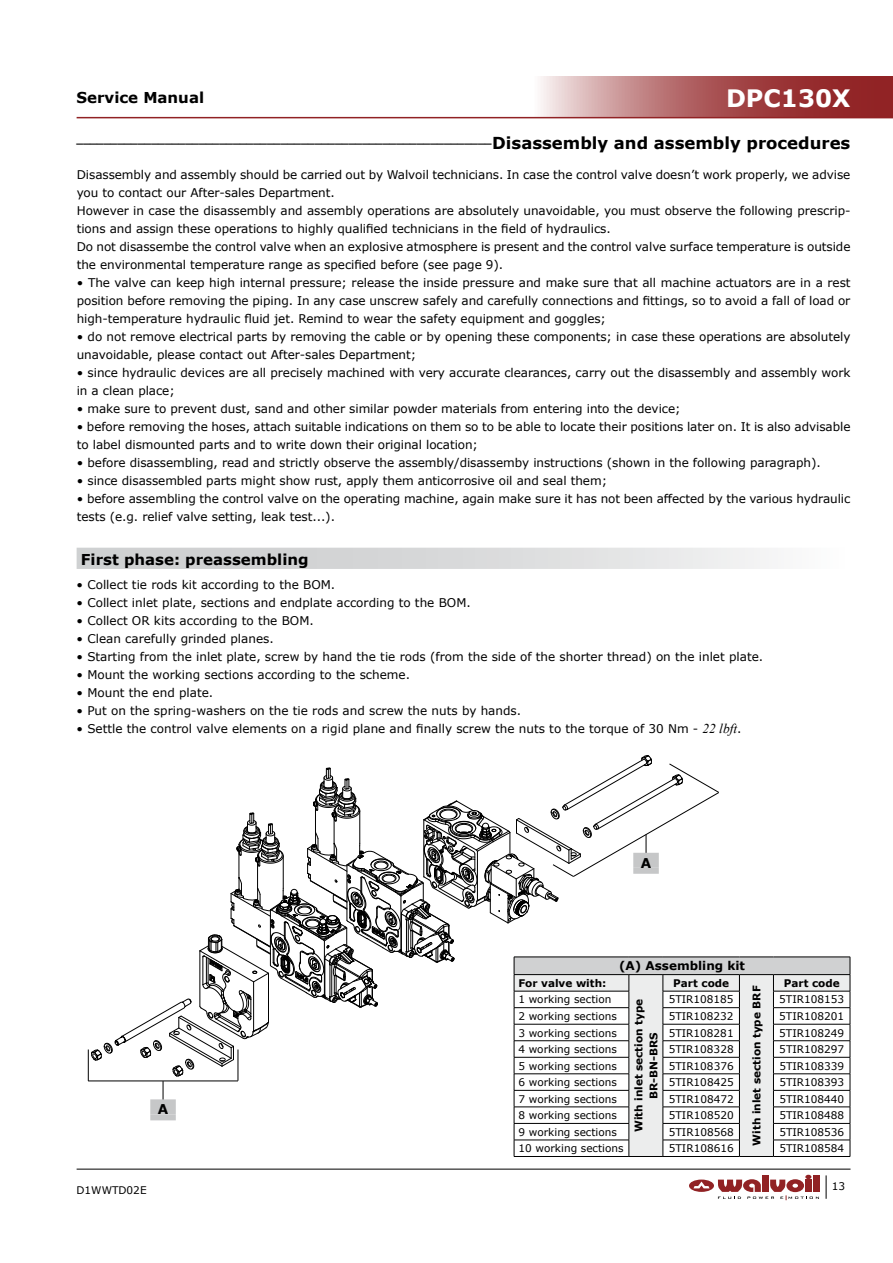
<style>
.page{position:relative;width:893px;height:1263px;background:#fff}
.page>*{position:absolute;margin:0;border:0;box-sizing:border-box;transform-origin:0 0}
.t1{font:700 24px "Verdana";color:#fff}
.t2{font:700 15px "Verdana";color:#000}
.t3{font:700 13.5px "Verdana";color:#000}
.t4{font:12px/18px "Verdana";letter-spacing:-.005em;color:#000}
.t5{font:700 12px "Verdana";color:#000}
.t6{font:10.5px "Verdana";color:#000}
.t7{font:700 10.5px/15px "Verdana";color:#000;text-align:center}
.t8{font:700 9.6px "Verdana";color:#000}
.s1{font-size:16.5px}
.s2{font-family:"Times New Roman";font-style:italic;font-size:13.5px}
</style>
<div class="page">
<svg style="left:531px;top:77px;width:362px;height:40px;background:#b36869"></svg>
<hr style="left:77px;top:1169px;width:773px;height:1px;background:#000">
<svg style="left:826px;top:1175px;width:1px;height:24px"></svg>
<hr style="left:77px;top:117px;width:816px;height:1px;background:#912224">
<svg style="left:689px;top:1179px;width:25px;height:13px"></svg>
<svg style="left:693px;top:1181px;width:16px;height:7px"></svg>
<svg style="left:718px;top:1175px;width:101px;height:25px"></svg>
<div style="left:77px;top:548px;width:773px;height:21px;background:linear-gradient(to right,#c6c8c9,#f5f5f5)"></div>
<div style="left:514px;top:957px;width:336px;height:17px;background:#d0d1d2"></div>
<svg style="left:719px;top:975px;width:131px;height:181px"></svg>
<hr style="left:663px;top:957px;width:76px;height:1px;background:#000">
<hr style="left:739px;top:957px;width:34px;height:1px;background:#000">
<hr style="left:773px;top:957px;width:77px;height:1px;background:#000">
<hr style="left:663px;top:974px;width:76px;height:1px;background:#000">
<hr style="left:739px;top:974px;width:34px;height:1px;background:#000">
<hr style="left:773px;top:974px;width:77px;height:1px;background:#000">
<hr style="left:663px;top:991px;width:77px;height:1px;background:#000">
<hr style="left:773px;top:991px;width:77px;height:1px;background:#000">
<hr style="left:663px;top:1007px;width:77px;height:1px;background:#000">
<hr style="left:773px;top:1007px;width:77px;height:1px;background:#000">
<hr style="left:663px;top:1024px;width:77px;height:1px;background:#000">
<hr style="left:773px;top:1024px;width:77px;height:1px;background:#000">
<hr style="left:663px;top:1040px;width:77px;height:1px;background:#000">
<hr style="left:773px;top:1040px;width:77px;height:1px;background:#000">
<hr style="left:663px;top:1057px;width:77px;height:1px;background:#000">
<hr style="left:773px;top:1057px;width:77px;height:1px;background:#000">
<hr style="left:663px;top:1073px;width:77px;height:1px;background:#000">
<hr style="left:773px;top:1073px;width:77px;height:1px;background:#000">
<hr style="left:663px;top:1090px;width:77px;height:1px;background:#000">
<hr style="left:773px;top:1090px;width:77px;height:1px;background:#000">
<hr style="left:663px;top:1106px;width:77px;height:1px;background:#000">
<hr style="left:773px;top:1106px;width:77px;height:1px;background:#000">
<hr style="left:663px;top:1123px;width:77px;height:1px;background:#000">
<hr style="left:773px;top:1123px;width:77px;height:1px;background:#000">
<hr style="left:663px;top:1140px;width:77px;height:1px;background:#000">
<svg style="left:739px;top:975px;width:1px;height:181px"></svg>
<hr style="left:773px;top:1140px;width:77px;height:1px;background:#000">
<svg style="left:773px;top:975px;width:1px;height:181px"></svg>
<svg style="left:850px;top:957px;width:1px;height:199px"></svg>
<hr style="left:514px;top:1156px;width:115px;height:1px;background:#000">
<hr style="left:629px;top:1156px;width:34px;height:1px;background:#000">
<hr style="left:663px;top:1156px;width:76px;height:1px;background:#000">
<hr style="left:739px;top:1156px;width:34px;height:1px;background:#000">
<hr style="left:773px;top:1156px;width:77px;height:1px;background:#000">
<hr style="left:88px;top:1049px;width:1px;height:32px;background:#000">
<hr style="left:88px;top:1081px;width:150px;height:1px;background:#000">
<svg style="left:91px;top:755px;width:628px;height:401px"></svg>
<p class="t2" style="left:77px;top:87px;width:129px">Service Manual</p>
<h1 class="t1" style="left:726px;top:81px;width:126px">DPC130X</h1>
<p class="t8" style="left:77px;top:133px;width:775px">_____________________________________________________________<span class="s1">Disassembly and assembly procedures</span></p>
<p class="t4" style="left:77px;top:166px;width:775px">Disassembly and assembly should be carried out by Walvoil technicians. In case the control valve doesn’t work properly, we advise you to contact our After-sales Department.<br>However in case the disassembly and assembly operations are absolutely unavoidable, you must observe the following prescrip&shy;tions and assign these operations to highly qualified technicians in the field of hydraulics.<br>Do not disassembe the control valve when an explosive atmosphere is present and the control valve surface temperature is outside the environmental temperature range as specified before (see page 9).</p>
<p class="t4" style="left:77px;top:274px;width:775px;text-align:justify">• The valve can keep high internal pressure; release the inside pressure and make sure that all machine actuators are in a rest position before removing the piping. In any case unscrew safely and carefully connections and fittings, so to avoid a fall of load or high-temperature hydraulic fluid jet. Remind to wear the safety equipment and goggles;</p>
<p class="t4" style="left:77px;top:328px;width:775px">• do not remove electrical parts by removing the cable or by opening these components; in case these operations are absolutely unavoidable, please contact out After-sales Department;</p>
<p class="t4" style="left:77px;top:364px;width:775px">• since hydraulic devices are all precisely machined with very accurate clearances, carry out the disassembly and assembly work in a clean place;</p>
<p class="t4" style="left:77px;top:400px;width:605px">• make sure to prevent dust, sand and other similar powder materials from entering into the device;</p>
<p class="t4" style="left:77px;top:418px;width:775px">• before removing the hoses, attach suitable indications on them so to be able to locate their positions later on. It is also advisable to label dismounted parts and to write down their original location;</p>
<p class="t4" style="left:77px;top:454px;width:746px">• before disassembling, read and strictly observe the assembly/disassemby instructions (shown in the following paragraph).</p>
<p class="t4" style="left:77px;top:472px;width:532px">• since disassembled parts might show rust, apply them anticorrosive oil and seal them;</p>
<p class="t4" style="left:77px;top:490px;width:775px">• before assembling the control valve on the operating machine, again make sure it has not been affected by the various hydraulic tests (e.g. relief valve setting, leak test...).</p>
<p class="t2" style="left:81px;top:549px;width:229px">First phase: preassembling</p>
<p class="t4" style="left:77px;top:576px;width:260px">• Collect tie rods kit according to the BOM.</p>
<p class="t4" style="left:77px;top:594px;width:396px">• Collect inlet plate, sections and endplate according to the BOM.</p>
<p class="t4" style="left:77px;top:612px;width:239px">• Collect OR kits according to the BOM.</p>
<p class="t4" style="left:77px;top:630px;width:199px">• Clean carefully grinded planes.</p>
<p class="t4" style="left:77px;top:648px;width:688px">• Starting from the inlet plate, screw by hand the tie rods (from the side of the shorter thread) on the inlet plate.</p>
<p class="t4" style="left:77px;top:666px;width:335px">• Mount the working sections according to the scheme.</p>
<p class="t4" style="left:77px;top:684px;width:138px">• Mount the end plate.</p>
<p class="t4" style="left:77px;top:702px;width:446px">• Put on the spring-washers on the tie rods and screw the nuts by hands.</p>
<p class="t4" style="left:77px;top:720px;width:667px">• Settle the control valve elements on a rigid plane and finally screw the nuts to the torque of 30 Nm - <span class="s2">22 lbft</span>.</p>
<p class="t3" style="left:641px;top:853px;width:12px">A</p>
<p class="t3" style="left:158px;top:1100px;width:12px">A</p>
<p class="t6" style="left:77px;top:1183px;width:72px">D1WWTD02E</p>
<p class="t5" style="left:619px;top:957px;width:127px">(A) Assembling kit</p>
<p class="t7" style="left:518px;top:975px;width:90px">For valve with:</p>
<p class="t7" style="left:673px;top:975px;width:58px">Part code</p>
<p class="t7" style="left:784px;top:975px;width:58px">Part code</p>
<p class="t7" style="left:749px;top:1145px;width:161px;rotate:-90deg">With inlet section type BRF</p>
<p class="t6" style="left:518px;top:992px;width:95px">1 working section</p>
<p class="t6" style="left:669px;top:992px;width:66px">5TIR108185</p>
<p class="t6" style="left:779px;top:992px;width:66px">5TIR108153</p>
<p class="t6" style="left:518px;top:1009px;width:100px">2 working sections</p>
<p class="t6" style="left:669px;top:1009px;width:66px">5TIR108232</p>
<p class="t6" style="left:779px;top:1009px;width:66px">5TIR108201</p>
<p class="t6" style="left:518px;top:1025px;width:100px">3 working sections</p>
<p class="t6" style="left:669px;top:1025px;width:66px">5TIR108281</p>
<p class="t6" style="left:779px;top:1025px;width:66px">5TIR108249</p>
<p class="t6" style="left:518px;top:1042px;width:100px">4 working sections</p>
<p class="t6" style="left:669px;top:1042px;width:66px">5TIR108328</p>
<p class="t6" style="left:779px;top:1042px;width:66px">5TIR108297</p>
<p class="t6" style="left:518px;top:1058px;width:100px">5 working sections</p>
<p class="t6" style="left:669px;top:1058px;width:66px">5TIR108376</p>
<p class="t6" style="left:779px;top:1058px;width:66px">5TIR108339</p>
<p class="t6" style="left:518px;top:1075px;width:100px">6 working sections</p>
<p class="t6" style="left:669px;top:1075px;width:66px">5TIR108425</p>
<p class="t6" style="left:779px;top:1075px;width:66px">5TIR108393</p>
<p class="t6" style="left:518px;top:1091px;width:100px">7 working sections</p>
<p class="t6" style="left:669px;top:1091px;width:66px">5TIR108472</p>
<p class="t6" style="left:779px;top:1091px;width:66px">5TIR108440</p>
<p class="t6" style="left:518px;top:1108px;width:100px">8 working sections</p>
<p class="t6" style="left:669px;top:1108px;width:66px">5TIR108520</p>
<p class="t6" style="left:779px;top:1108px;width:66px">5TIR108488</p>
<p class="t6" style="left:518px;top:1125px;width:100px">9 working sections</p>
<p class="t6" style="left:669px;top:1125px;width:66px">5TIR108568</p>
<p class="t6" style="left:779px;top:1125px;width:66px">5TIR108536</p>
<p class="t6" style="left:518px;top:1141px;width:107px">10 working sections</p>
<p class="t6" style="left:669px;top:1141px;width:66px">5TIR108616</p>
<p class="t6" style="left:779px;top:1141px;width:66px">5TIR108584</p>
<p class="t7" style="left:631px;top:1132px;width:135px;rotate:-90deg">With inlet section type<br>BR-BN-BRS</p>
<p class="t6" style="left:832px;top:1179px;width:15px">13</p>
</div>
